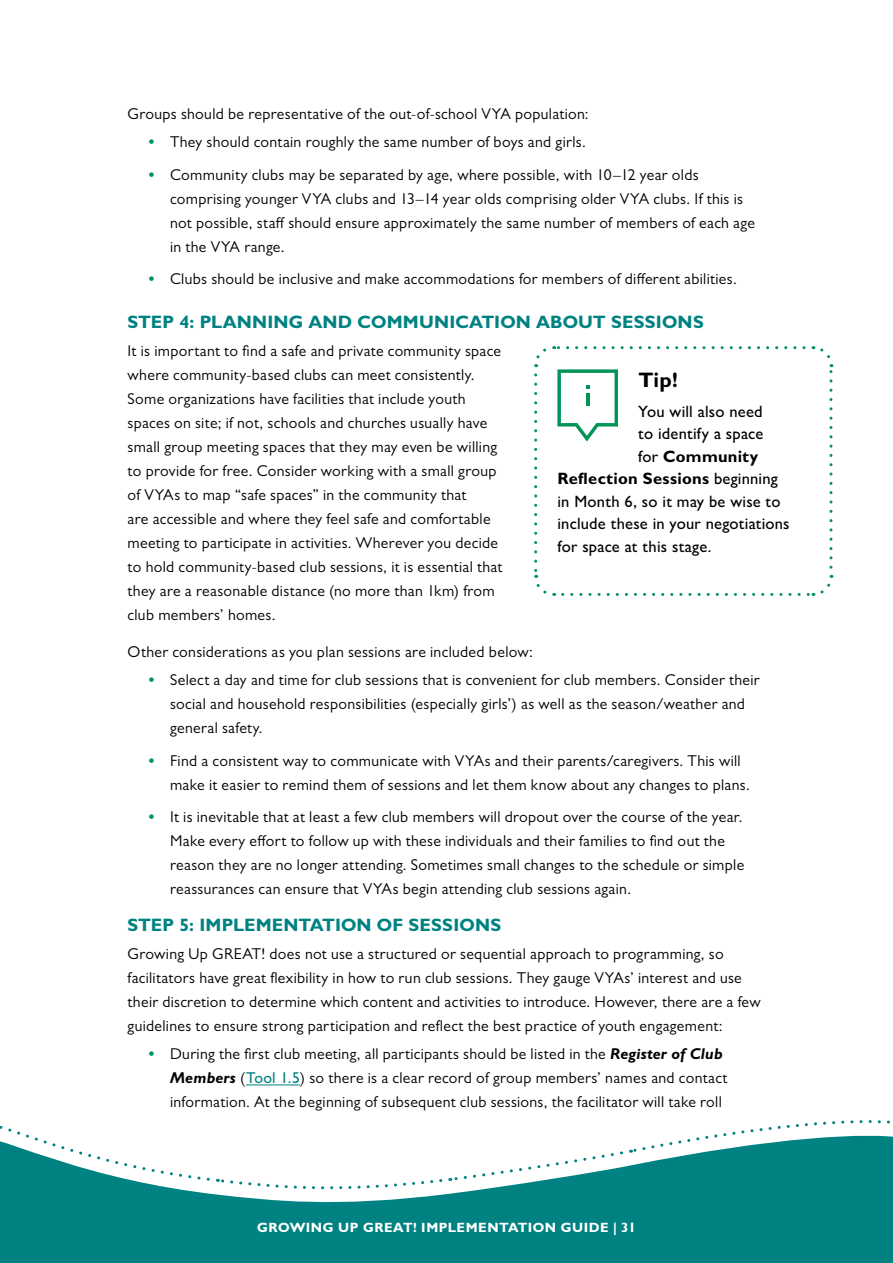
<style>
.page{position:relative;width:893px;height:1263px;background:#fff}
.page>*{position:absolute;margin:0;border:0;box-sizing:border-box;transform-origin:0 0}
.t1{font:700 21px "Gill Sans MT Pro";color:#000}
.t2{font:700 18px "Gill Sans MT Pro";letter-spacing:.01em;color:#008282}
.t3{font:500 16.5px "Gill Sans MT Pro";letter-spacing:.015em;color:#000}
.t4{font:700 16.5px "Gill Sans MT Pro";letter-spacing:.015em;color:#000}
.t5{font:15.75px/24px "Gill Sans MT Pro";letter-spacing:.02em;color:#000}
.t6{font:700 13.5px "Gill Sans MT Pro";letter-spacing:.04em;color:#fff}
.s1{font-weight:700;color:#009457}
.s2{font-weight:700;font-style:italic}
.s3{font-weight:500;color:#008282}
.s4{font-weight:500}
</style>
<div class="page">
<div style="left:0;top:1178px;width:893px;height:85px;background:#008282"></div>
<svg style="left:450px;top:1120px;width:443px;height:62px"></svg>
<svg style="left:0;top:1126px;width:444px;height:67px"></svg>
<hr style="left:246px;top:1084px;width:54px;height:1px;background:#008282">
<svg style="left:534px;top:346px;width:300px;height:250px"></svg>
<p class="t5" style="left:128px;top:101px;width:463px">Groups should be representative of the out-of-school VYA population:</p>
<p class="t5" style="left:149px;top:130px;width:438px"><span class="s1">•</span> They should contain roughly the same number of boys and girls.</p>
<p class="t5" style="left:170px;top:162px;width:586px;text-indent:-21px"><span class="s1">•</span> Community clubs may be separated by age, where possible, with 10–12 year olds comprising younger VYA clubs and 13–14 year olds comprising older VYA clubs. If this is not possible, staff should ensure approximately the same number of members of each age in the VYA range.</p>
<p class="t5" style="left:149px;top:267px;width:590px"><span class="s1">•</span> Clubs should be inclusive and make accommodations for members of different abilities.</p>
<p class="t2" style="left:128px;top:310px;width:578px">STEP 4: PLANNING AND COMMUNICATION ABOUT SESSIONS</p>
<p class="t5" style="left:128px;top:338px;width:376px">It is important to find a safe and private community space where community-based clubs can meet consistently.<br>Some organizations have facilities that include youth spaces on site; if not, schools and churches usually have small group meeting spaces that they may even be willing to provide for free. Consider working with a small group of VYAs to map “safe spaces” in the community that<br>are accessible and where they feel safe and comfortable meeting to participate in activities. Wherever you decide to hold community-based club sessions, it is essential that they are a reasonable distance (no more than 1km) from club members’ homes.</p>
<p class="t5" style="left:128px;top:639px;width:407px">Other considerations as you plan sessions are included below:</p>
<p class="t5" style="left:170px;top:668px;width:591px;text-indent:-21px"><span class="s1">•</span> Select a day and time for club sessions that is convenient for club members. Consider their social and household responsibilities (especially girls’) as well as the season/weather and general safety.</p>
<p class="t5" style="left:170px;top:748px;width:581px;text-indent:-21px"><span class="s1">•</span> Find a consistent way to communicate with VYAs and their parents/caregivers. This will make it easier to remind them of sessions and let them know about any changes to plans.</p>
<p class="t5" style="left:170px;top:805px;width:576px;text-indent:-21px"><span class="s1">•</span> It is inevitable that at least a few club members will dropout over the course of the year.<br>Make every effort to follow up with these individuals and their families to find out the reason they are no longer attending. Sometimes small changes to the schedule or simple reassurances can ensure that VYAs begin attending club sessions again.</p>
<p class="t2" style="left:128px;top:914px;width:375px">STEP 5: IMPLEMENTATION OF SESSIONS</p>
<p class="t5" style="left:128px;top:942px;width:635px">Growing Up GREAT! does not use a structured or sequential approach to programming, so facilitators have great flexibility in how to run club sessions. They gauge VYAs’ interest and use their discretion to determine which content and activities to introduce. However, there are a few guidelines to ensure strong participation and reflect the best practice of youth engagement:</p>
<p class="t5" style="left:170px;top:1042px;width:559px;text-indent:-21px"><span class="s1">•</span> During the first club meeting, all participants should be listed in the <span class="s2">Register of Club<br>Members</span> (<span class="s3">Tool 1.5</span>) so there is a clear record of group members’ names and contact information. At the beginning of subsequent club sessions, the facilitator will take roll</p>
<h1 class="t1" style="left:638px;top:367px;width:41px">Tip!</h1>
<p class="t3" style="left:638px;top:401px;width:126px">You will also need</p>
<p class="t3" style="left:638px;top:424px;width:127px">to identify a space</p>
<p class="t4" style="left:638px;top:446px;width:122px"><span class="s4">for</span> Community</p>
<p class="t4" style="left:557px;top:468px;width:222px">Reflection Sessions <span class="s4">beginning</span></p>
<p class="t3" style="left:557px;top:491px;width:225px">in Month 6, so it may be wise to</p>
<p class="t3" style="left:557px;top:514px;width:234px">include these in your negotiations</p>
<p class="t3" style="left:557px;top:536px;width:155px">for space at this stage.</p>
<p class="t6" style="left:257px;top:1219px;width:380px">GROWING UP GREAT! IMPLEMENTATION GUIDE | 31</p>
</div>
